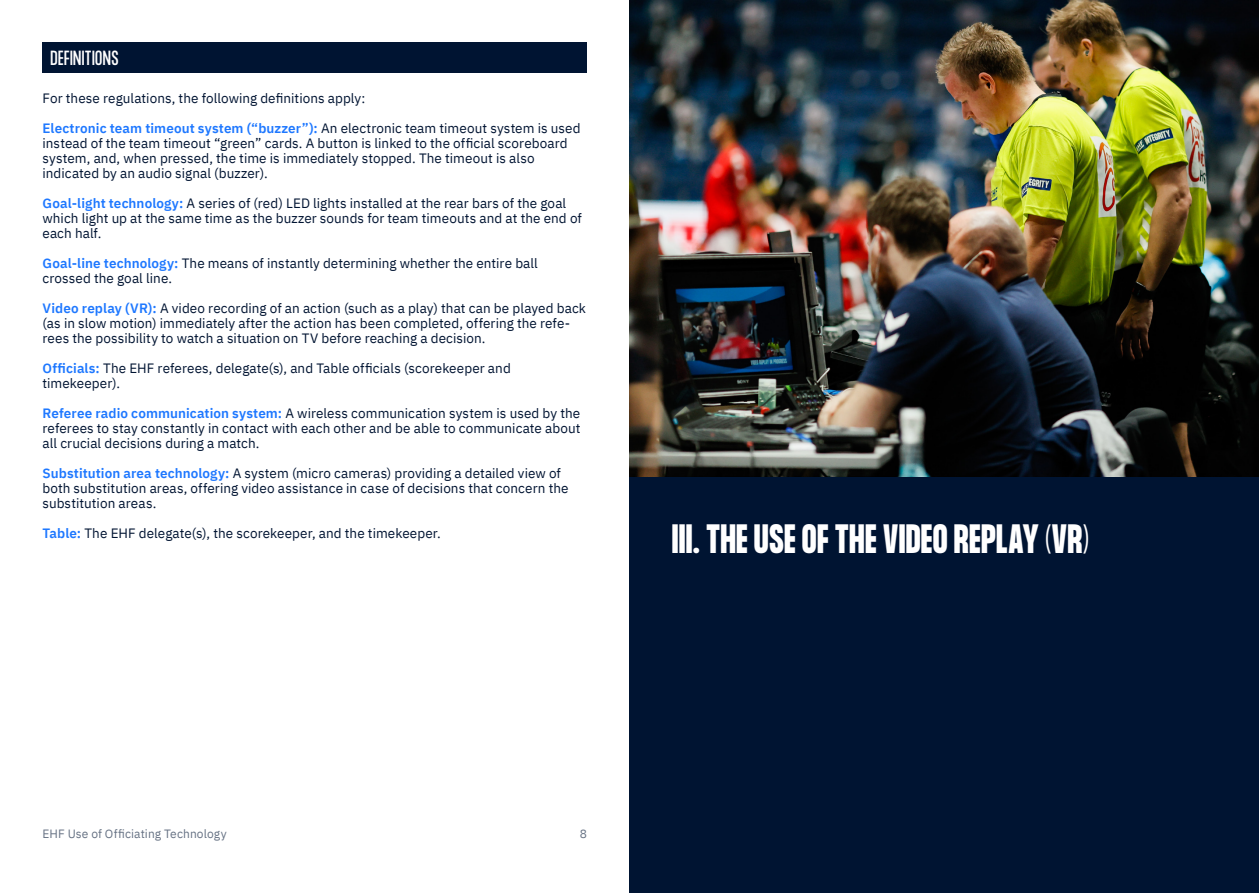
<style>
.page{position:relative;width:1259px;height:893px;background:#fff}
.page>*{position:absolute;margin:0;border:0;box-sizing:border-box;transform-origin:0 0}
.Absatzformat_1{font:700 36px "Formula Condensed";letter-spacing:.025em;color:#fff}
.Absatzformat_1-2{font:18px "Formula Condensed";letter-spacing:.025em;color:#fff}
.Absatzformat_1-3{font:13.5px/15px "IBM Plex Sans";letter-spacing:.005em;color:#001432}
.t1{font:12px "IBM Plex Sans";letter-spacing:.005em;color:#667284}
.s1{font-weight:600;color:#1e78ff}
</style>
<div class="page">
<div style="left:43px;top:43px;width:544px;height:30px;background:#001432"></div>
<div style="left:629px;top:473px;width:630px;height:420px;background:#001432"></div>
<img style="left:629px;top:0;width:630px;height:477px">
<p class="Absatzformat_1-2" style="left:50px;top:47px;width:70px">DEFINITIONS</p>
<p class="Absatzformat_1-3" style="left:43px;top:89px;width:324px">For these regulations, the following definitions apply:</p>
<p class="Absatzformat_1-3" style="left:43px;top:119px;width:540px"><span class="s1">Electronic team timeout system (“buzzer”):</span> An electronic team timeout system is used instead of the team timeout “green” cards. A button is linked to the official scoreboard system, and, when pressed, the time is immediately stopped. The timeout is also</p>
<p class="Absatzformat_1-3" style="left:43px;top:164px;width:227px">indicated by an audio signal (buzzer).</p>
<p class="Absatzformat_1-3" style="left:43px;top:194px;width:541px"><span class="s1">Goal-light technology:</span> A series of (red) LED lights installed at the rear bars of the goal which light up at the same time as the buzzer sounds for team timeouts and at the end of each half.</p>
<p class="Absatzformat_1-3" style="left:43px;top:254px;width:497px"><span class="s1">Goal-line technology:</span> The means of instantly determining whether the entire ball</p>
<p class="Absatzformat_1-3" style="left:43px;top:269px;width:131px">crossed the goal line.</p>
<p class="Absatzformat_1-3" style="left:43px;top:299px;width:545px"><span class="s1">Video replay (VR):</span> A video recording of an action (such as a play) that can be played back (as in slow motion) immediately after the action has been completed, offering the refe&shy;rees the possibility to watch a situation on TV before reaching a decision.</p>
<p class="Absatzformat_1-3" style="left:43px;top:359px;width:470px"><span class="s1">Officials:</span> The EHF referees, delegate(s), and Table officials (scorekeeper and</p>
<p class="Absatzformat_1-3" style="left:43px;top:374px;width:79px">timekeeper).</p>
<p class="Absatzformat_1-3" style="left:43px;top:404px;width:539px;text-align:justify"><span class="s1">Referee radio communication system:</span> A wireless communication system is used by the referees to stay constantly in contact with each other and be able to communicate about all crucial decisions during a match.</p>
<p class="Absatzformat_1-3" style="left:43px;top:464px;width:527px"><span class="s1">Substitution area technology:</span> A system (micro cameras) providing a detailed view of both substitution areas, offering video assistance in case of decisions that concern the substitution areas.</p>
<p class="Absatzformat_1-3" style="left:43px;top:524px;width:400px"><span class="s1">Table:</span> The EHF delegate(s), the scorekeeper, and the timekeeper.</p>
<p class="Absatzformat_1" style="left:672px;top:517px;width:418px">III. THE USE OF THE VIDEO REPLAY (VR)</p>
<p class="t1" style="left:43px;top:824px;width:186px">EHF Use of Officiating Technology</p>
<p class="t1" style="left:580px;top:824px;width:9px">8</p>
</div>
